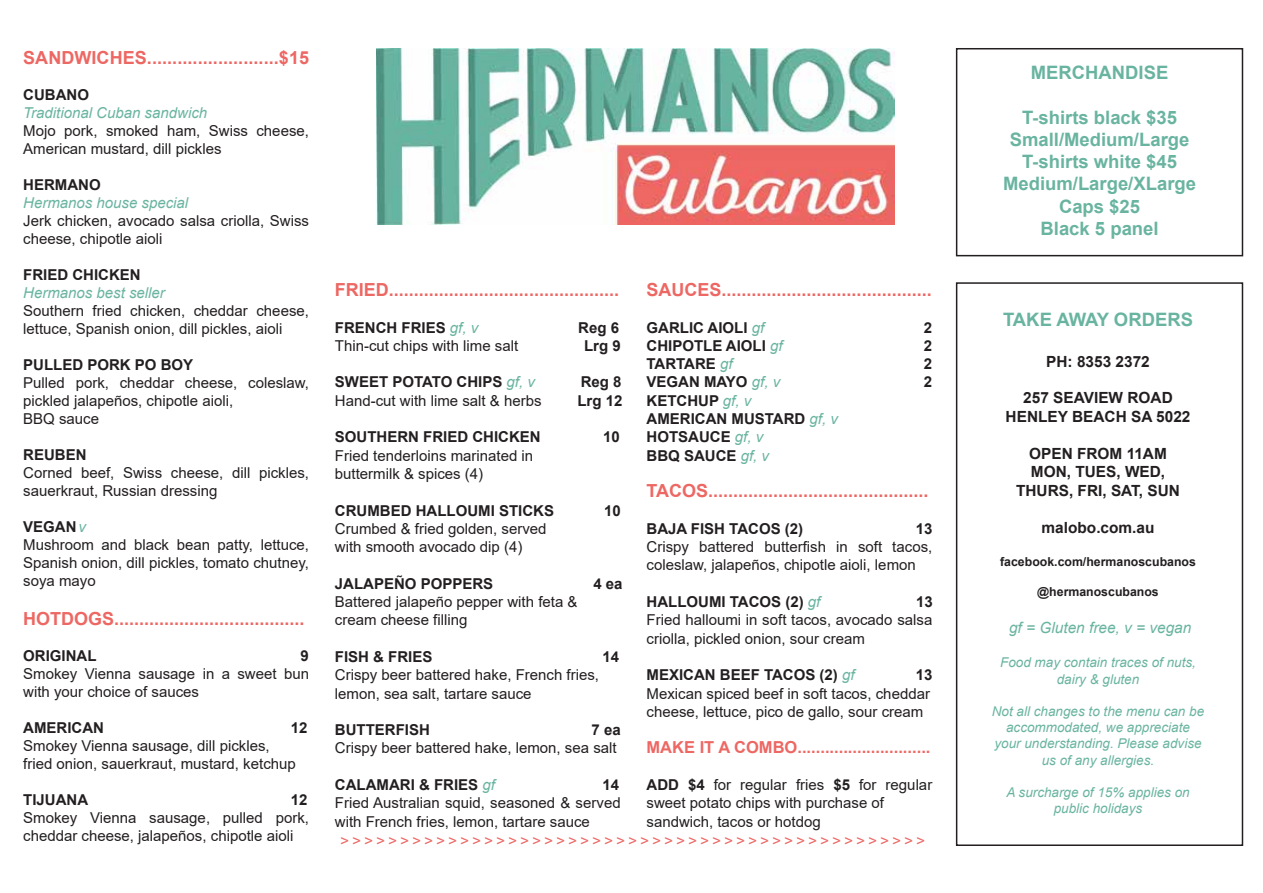
<style>
.page{position:relative;width:1263px;height:893px;background:#fff}
.page>*{position:absolute;margin:0;border:0;box-sizing:border-box;transform-origin:0 0}
.t1{font:700 18.45px/22.2px "Arial";color:#69b4a0;text-align:center}
.t2{font:700 18px "Arial";color:#ed6763}
.t3{font:700 16.5px "Arial";color:#ed6763}
.t4{font:700 15.45px/18.5px "Arial";color:#231f20;text-align:center}
.t5{font:italic 15.45px "Arial";color:#69b4a0}
.t6{font:15px/18px "Arial";color:#231f20}
.t7{font:700 15px/18.3px "Arial";color:#231f20}
.t8{font:italic 15px "Arial";color:#69b4a0}
.t9{font:italic 15px "Arial";color:#ed6763}
.t10{font:italic 13.5px/16.2px "Arial";color:#69b4a0;text-align:center}
.t11{font:700 12.3px "Arial";color:#231f20}
.s1{font-weight:700}
.s2{font-style:italic;color:#69b4a0}
.s3{font-weight:400;font-style:italic;color:#69b4a0}
</style>
<div class="page">
<img style="left:377px;top:48px;width:518px;height:177px">
<div style="left:956px;top:48px;width:287px;height:208px;border:2px solid #231f20"></div>
<div style="left:956px;top:282px;width:287px;height:564px;border:2px solid #231f20"></div>
<p class="t2" style="left:23px;top:45px;width:287px">SANDWICHES..........................$15</p>
<p class="t7" style="left:23px;top:85px;width:67px">CUBANO</p>
<p class="t8" style="left:23px;top:103px;width:185px">Traditional Cuban sandwich</p>
<p class="t6" style="left:23px;top:121px;width:287px">Mojo pork, smoked ham, Swiss cheese,<br>American mustard, dill pickles</p>
<p class="t7" style="left:23px;top:175px;width:79px">HERMANO</p>
<p class="t8" style="left:23px;top:193px;width:167px">Hermanos house special</p>
<p class="t6" style="left:23px;top:211px;width:287px">Jerk chicken, avocado salsa criolla, Swiss cheese, chipotle aioli</p>
<p class="t7" style="left:23px;top:265px;width:119px">FRIED CHICKEN</p>
<p class="t8" style="left:23px;top:283px;width:143px">Hermanos best seller</p>
<p class="t6" style="left:23px;top:301px;width:287px">Southern fried chicken, cheddar cheese, lettuce, Spanish onion, dill pickles, aioli</p>
<p class="t7" style="left:23px;top:355px;width:172px">PULLED PORK PO BOY</p>
<p class="t6" style="left:23px;top:373px;width:287px">Pulled pork, cheddar cheese, coleslaw, pickled jalapeños, chipotle aioli,<br>BBQ sauce</p>
<p class="t7" style="left:23px;top:445px;width:65px">REUBEN</p>
<p class="t6" style="left:23px;top:463px;width:287px">Corned beef, Swiss cheese, dill pickles, sauerkraut, Russian dressing</p>
<p class="t6" style="left:23px;top:517px;width:287px"><span class="s1">VEGAN</span> <span class="s2">v<br></span>Mushroom and black bean patty, lettuce,<br>Spanish onion, dill pickles, tomato chutney, soya mayo</p>
<p class="t2" style="left:23px;top:606px;width:283px">HOTDOGS......................................</p>
<p class="t7" style="left:23px;top:647px;width:75px">ORIGINAL</p>
<p class="t7" style="left:300px;top:647px;width:10px">9</p>
<p class="t6" style="left:23px;top:665px;width:287px">Smokey Vienna sausage in a sweet bun with your choice of sauces</p>
<p class="t7" style="left:23px;top:719px;width:82px">AMERICAN</p>
<p class="t7" style="left:291px;top:719px;width:18px">12</p>
<p class="t6" style="left:23px;top:737px;width:274px">Smokey Vienna sausage, dill pickles, fried onion, sauerkraut, mustard, ketchup</p>
<p class="t7" style="left:23px;top:791px;width:66px">TIJUANA</p>
<p class="t7" style="left:291px;top:791px;width:18px">12</p>
<p class="t6" style="left:23px;top:809px;width:287px">Smokey Vienna sausage, pulled pork, cheddar cheese, jalapeños, chipotle aioli</p>
<p class="t2" style="left:335px;top:277px;width:286px">FRIED..............................................</p>
<p class="t7" style="left:335px;top:318px;width:145px">FRENCH FRIES <span class="s3">gf, v</span></p>
<p class="t7" style="left:578px;top:318px;width:42px">Reg 6</p>
<p class="t6" style="left:335px;top:336px;width:185px">Thin-cut chips with lime salt</p>
<p class="t7" style="left:584px;top:337px;width:38px">Lrg 9</p>
<p class="t7" style="left:335px;top:373px;width:202px">SWEET POTATO CHIPS <span class="s3">gf, v</span></p>
<p class="t7" style="left:581px;top:373px;width:42px">Reg 8</p>
<p class="t6" style="left:335px;top:391px;width:208px">Hand-cut with lime salt &amp; herbs</p>
<p class="t7" style="left:577px;top:391px;width:47px">Lrg 12</p>
<p class="t7" style="left:335px;top:428px;width:207px">SOUTHERN FRIED CHICKEN</p>
<p class="t7" style="left:603px;top:428px;width:18px">10</p>
<p class="t6" style="left:335px;top:446px;width:200px">Fried tenderloins marinated in buttermilk &amp; spices (4)</p>
<p class="t7" style="left:335px;top:501px;width:221px">CRUMBED HALLOUMI STICKS</p>
<p class="t7" style="left:604px;top:501px;width:18px">10</p>
<p class="t6" style="left:335px;top:519px;width:213px">Crumbed &amp; fried golden, served with smooth avocado dip (4)</p>
<p class="t7" style="left:335px;top:574px;width:160px">JALAPEÑO POPPERS</p>
<p class="t7" style="left:593px;top:574px;width:31px">4 ea</p>
<p class="t6" style="left:335px;top:593px;width:244px">Battered jalapeño pepper with feta &amp; cream cheese filling</p>
<p class="t7" style="left:335px;top:648px;width:99px">FISH &amp; FRIES</p>
<p class="t7" style="left:602px;top:648px;width:18px">14</p>
<p class="t6" style="left:335px;top:666px;width:266px">Crispy beer battered hake, French fries, lemon, sea salt, tartare sauce</p>
<p class="t7" style="left:335px;top:721px;width:96px">BUTTERFISH</p>
<p class="t7" style="left:591px;top:721px;width:31px">7 ea</p>
<p class="t6" style="left:335px;top:739px;width:283px">Crispy beer battered hake, lemon, sea salt</p>
<p class="t7" style="left:335px;top:776px;width:162px">CALAMARI &amp; FRIES <span class="s3">gf</span></p>
<p class="t7" style="left:602px;top:776px;width:18px">14</p>
<p class="t6" style="left:335px;top:794px;width:287px">Fried Australian squid, seasoned &amp; served with French fries, lemon, tartare sauce</p>
<p class="t2" style="left:646px;top:277px;width:287px">SAUCES..........................................</p>
<p class="t7" style="left:646px;top:318px;width:119px">GARLIC AIOLI <span class="s3">gf</span></p>
<p class="t7" style="left:924px;top:318px;width:10px">2</p>
<p class="t7" style="left:646px;top:337px;width:138px">CHIPOTLE AIOLI <span class="s3">gf</span></p>
<p class="t7" style="left:924px;top:337px;width:10px">2</p>
<p class="t7" style="left:646px;top:355px;width:88px">TARTARE <span class="s3">gf</span></p>
<p class="t7" style="left:924px;top:355px;width:10px">2</p>
<p class="t7" style="left:646px;top:373px;width:135px">VEGAN MAYO <span class="s3">gf, v</span></p>
<p class="t7" style="left:924px;top:373px;width:10px">2</p>
<p class="t7" style="left:646px;top:391px;width:193px">KETCHUP <span class="s3">gf, v<br></span>AMERICAN MUSTARD <span class="s3">gf, v<br></span>HOTSAUCE <span class="s3">gf, v<br></span>BBQ SAUCE <span class="s3">gf, v</span></p>
<p class="t2" style="left:646px;top:478px;width:283px">TACOS............................................</p>
<p class="t7" style="left:646px;top:520px;width:158px">BAJA FISH TACOS (2)</p>
<p class="t7" style="left:916px;top:520px;width:18px">13</p>
<p class="t6" style="left:646px;top:538px;width:287px">Crispy battered butterfish in soft tacos, coleslaw, jalapeños, chipotle aioli, lemon</p>
<p class="t7" style="left:646px;top:593px;width:175px">HALLOUMI TACOS (2) <span class="s3">gf</span></p>
<p class="t7" style="left:916px;top:593px;width:18px">13</p>
<p class="t6" style="left:646px;top:611px;width:287px">Fried halloumi in soft tacos, avocado salsa criolla, pickled onion, sour cream</p>
<p class="t7" style="left:646px;top:666px;width:210px">MEXICAN BEEF TACOS (2) <span class="s3">gf</span></p>
<p class="t7" style="left:916px;top:666px;width:18px">13</p>
<p class="t6" style="left:646px;top:684px;width:285px">Mexican spiced beef in soft tacos, cheddar cheese, lettuce, pico de gallo, sour cream</p>
<p class="t3" style="left:646px;top:736px;width:285px">MAKE IT A COMBO.............................</p>
<p class="t6" style="left:646px;top:776px;width:287px"><span class="s1">ADD $4</span> for regular fries <span class="s1">$5</span> for regular sweet potato chips with purchase of sandwich, tacos or hotdog</p>
<p class="t9" style="left:340px;top:831px;width:586px">&gt;&gt;&gt;&gt;&gt;&gt;&gt;&gt;&gt;&gt;&gt;&gt;&gt;&gt;&gt;&gt;&gt;&gt;&gt;&gt;&gt;&gt;&gt;&gt;&gt;&gt;&gt;&gt;&gt;&gt;&gt;&gt;&gt;&gt;&gt;&gt;&gt;&gt;&gt;&gt;&gt;&gt;&gt;&gt;&gt;&gt;&gt;&gt;&gt;</p>
<p class="t1" style="left:1031px;top:62px;width:139px">MERCHANDISE</p>
<p class="t1" style="left:1003px;top:106px;width:195px">T-shirts black $35<br>Small/Medium/Large<br>T-shirts white $45<br>Medium/Large/XLarge<br>Caps $25<br>Black 5 panel</p>
<p class="t1" style="left:1003px;top:308px;width:191px">TAKE AWAY ORDERS</p>
<p class="t4" style="left:1046px;top:352px;width:105px">PH: 8353 2372</p>
<p class="t4" style="left:1005px;top:389px;width:186px">257 SEAVIEW ROAD<br>HENLEY BEACH SA 5022</p>
<p class="t4" style="left:1016px;top:444px;width:165px">OPEN FROM 11AM<br>MON, TUES, WED,<br>THURS, FRI, SAT, SUN</p>
<p class="t4" style="left:1041px;top:518px;width:114px">malobo.com.au</p>
<p class="t11" style="left:1000px;top:553px;width:197px">facebook.com/hermanoscubanos</p>
<p class="t11" style="left:1037px;top:583px;width:123px">@hermanoscubanos</p>
<p class="t5" style="left:1009px;top:617px;width:184px">gf = Gluten free, v = vegan</p>
<p class="t10" style="left:1000px;top:655px;width:197px">Food may contain traces of nuts, dairy &amp; gluten</p>
<p class="t10" style="left:992px;top:703px;width:214px">Not all changes to the menu can be accommodated, we appreciate your understanding. Please advise us of any allergies.</p>
<p class="t10" style="left:1006px;top:784px;width:185px">A surcharge of 15% applies on public holidays</p>
</div>
